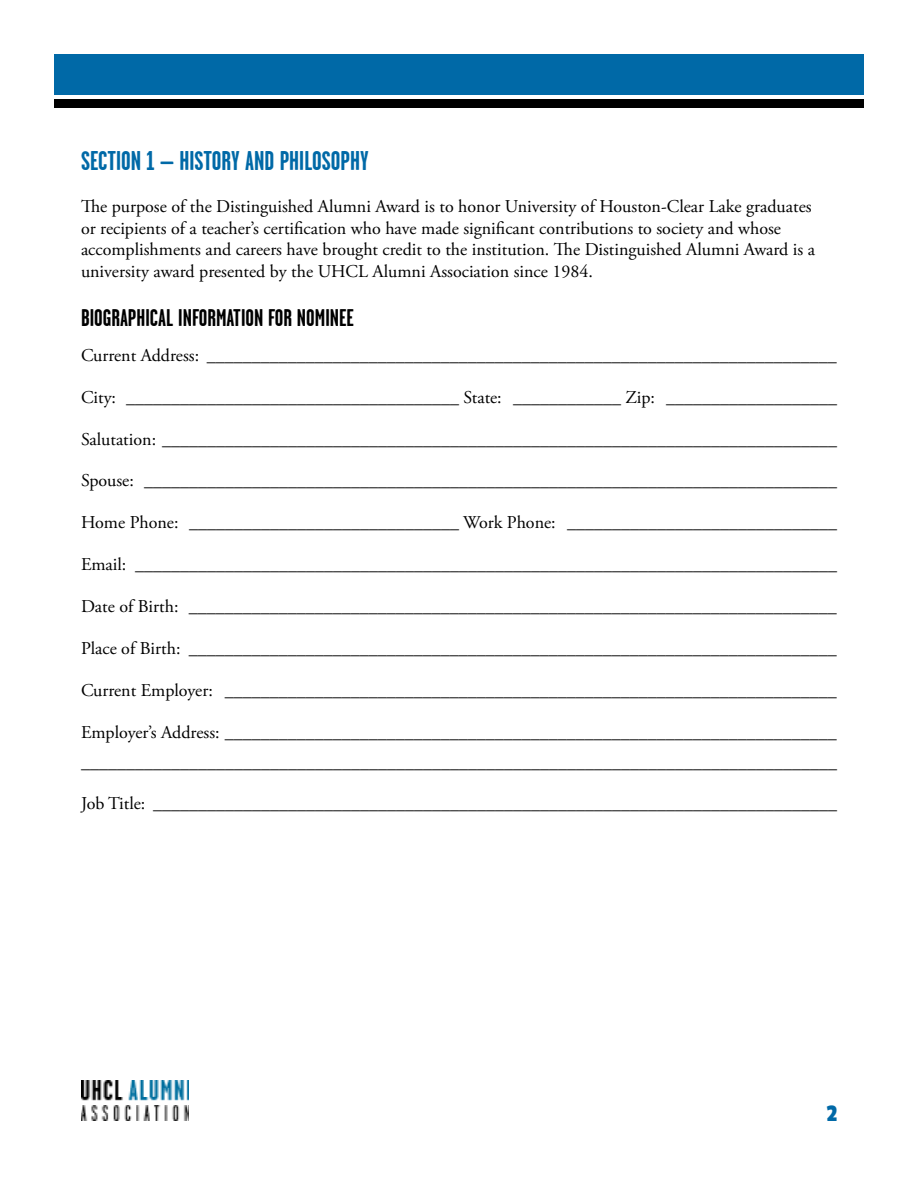
<style>
.page{position:relative;width:918px;height:1188px;background:#fff}
.page>*{position:absolute;margin:0;border:0;box-sizing:border-box;transform-origin:0 0}
.t1{font:700 27px "Garage Gothic";color:#0069a7}
.t2{font:24.75px "Passion One";color:#0069a7}
.t3{font:700 24px "Garage Gothic";color:#000}
.t4{font:18px/21.6px "Adobe Garamond Pro";color:#000}
</style>
<div class="page">
<div style="left:54px;top:99px;width:810px;height:8px;background:#000"></div>
<div style="left:54px;top:54px;width:810px;height:40px;background:#0069a7"></div>
<img style="left:81px;top:1081px;width:108px;height:39px">
<h1 class="t1" style="left:81px;top:146px;width:289px">SECTION 1 – HISTORY AND PHILOSOPHY</h1>
<p class="t4" style="left:81px;top:196px;width:736px">The purpose of the Distinguished Alumni Award is to honor University of Houston-Clear Lake graduates or recipients of a teacher’s certification who have made significant contributions to society and whose accomplishments and careers have brought credit to the institution. The Distinguished Alumni Award is a university award presented by the UHCL Alumni Association since 1984.</p>
<h3 class="t3" style="left:81px;top:305px;width:274px">BIOGRAPHICAL INFORMATION FOR NOMINEE</h3>
<p class="t4" style="left:81px;top:345px;width:757px">Current Address: ______________________________________________________________________</p>
<p class="t4" style="left:81px;top:387px;width:757px">City: _____________________________________ State: ____________ Zip: ___________________</p>
<p class="t4" style="left:81px;top:429px;width:757px">Salutation: ___________________________________________________________________________</p>
<p class="t4" style="left:81px;top:471px;width:757px">Spouse: _____________________________________________________________________________</p>
<p class="t4" style="left:81px;top:512px;width:757px">Home Phone: ______________________________ Work Phone: ______________________________</p>
<p class="t4" style="left:81px;top:554px;width:757px">Email: ______________________________________________________________________________</p>
<p class="t4" style="left:81px;top:596px;width:757px">Date of Birth: ________________________________________________________________________</p>
<p class="t4" style="left:81px;top:638px;width:757px">Place of Birth: ________________________________________________________________________</p>
<p class="t4" style="left:81px;top:680px;width:757px">Current Employer: ____________________________________________________________________</p>
<p class="t4" style="left:81px;top:717px;width:757px;line-height:30px">Employer’s Address: ____________________________________________________________________ ____________________________________________________________________________________</p>
<p class="t4" style="left:81px;top:794px;width:757px">Job Title: ____________________________________________________________________________</p>
<h2 class="t2" style="left:827px;top:1101px;width:12px">2</h2>
</div>
